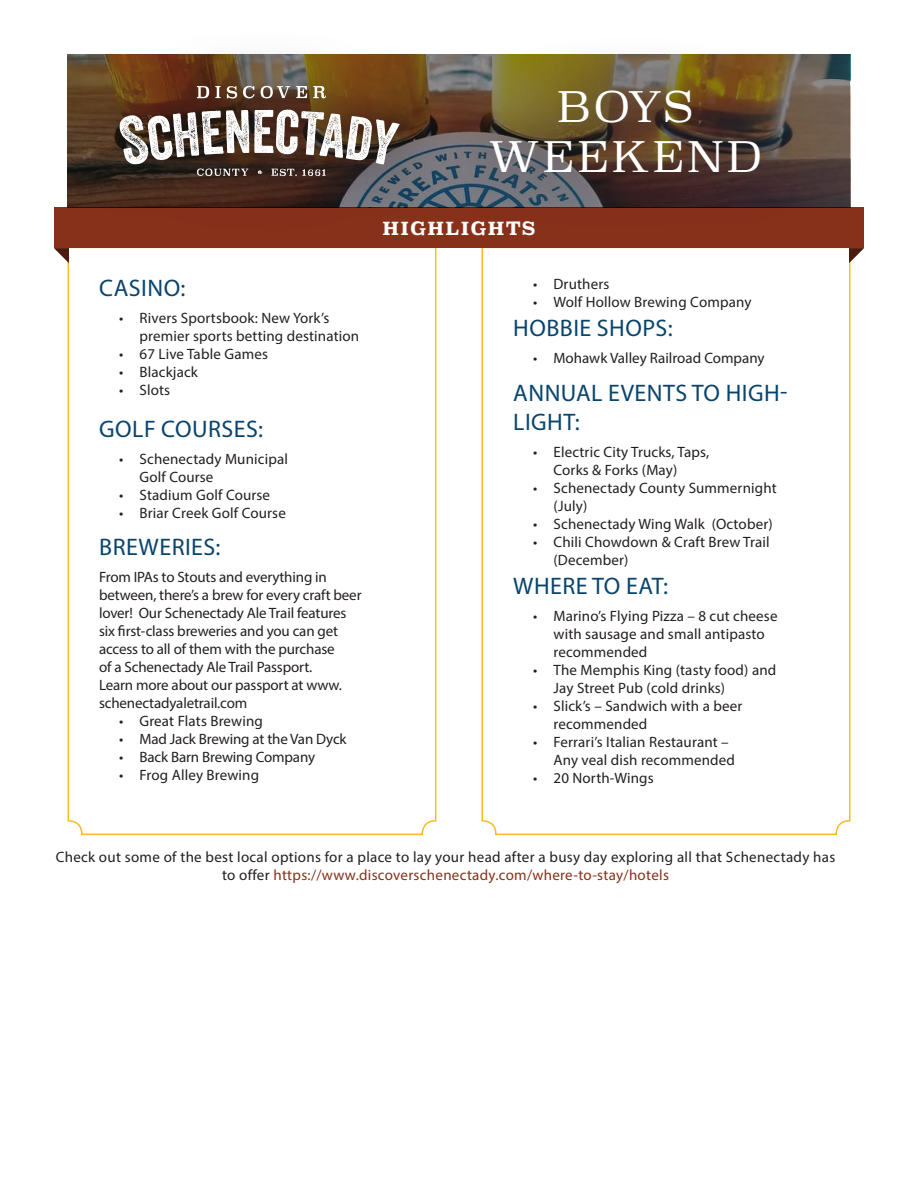
<style>
.page{position:relative;width:918px;height:1188px;background:#fff}
.page>*{position:absolute;margin:0;border:0;box-sizing:border-box;transform-origin:0 0}
.t1{font:300 42px/50.4px "Superclarendon";letter-spacing:.075em;color:#fff;text-align:center}
.t2{font:24px/28.8px "Myriad Pro";letter-spacing:.02em;color:#09446d}
.t3{font:700 18px "Superclarendon";letter-spacing:.075em;color:#fff}
.t4{font:15px/18px "Myriad Pro";letter-spacing:.01em;color:#231f20}
.t5{font:15px/18px "Myriad Pro";letter-spacing:-.01em;color:#231f20}
.s1{color:#87311a}
</style>
<div class="page">
<svg style="left:481px;top:248px;width:370px;height:588px"></svg>
<svg style="left:849px;top:248px;width:15px;height:15px"></svg>
<svg style="left:67px;top:248px;width:370px;height:588px"></svg>
<div style="left:54px;top:208px;width:810px;height:40px;background:#87311a"></div>
<img style="left:816px;top:54px;width:34px;height:154px">
<svg style="left:54px;top:248px;width:15px;height:15px"></svg>
<div style="left:63px;top:27px;width:390px;height:207px;background:#231f20;opacity:.75"></div>
<svg style="left:120px;top:86px;width:280px;height:90px"></svg>
<div style="left:437px;top:31px;width:379px;height:201px;background:#231f20;opacity:.75"></div>
<p class="t1" style="left:488px;top:85px;width:275px">BOYS<br>WEEKEND</p>
<p class="t2" style="left:99px;top:273px;width:88px">CASINO:</p>
<p class="t4" style="left:140px;top:309px;width:221px;text-indent:-20px">• Rivers Sportsbook: New York’s premier sports betting destination</p>
<p class="t4" style="left:119px;top:345px;width:150px">• 67 Live Table Games</p>
<p class="t4" style="left:119px;top:363px;width:80px">• Blackjack</p>
<p class="t4" style="left:119px;top:381px;width:52px">• Slots</p>
<p class="t2" style="left:99px;top:414px;width:166px">GOLF COURSES:</p>
<p class="t4" style="left:140px;top:449px;width:150px;text-indent:-20px">• Schenectady Municipal<br>Golf Course</p>
<p class="t4" style="left:119px;top:485px;width:152px">• Stadium Golf Course</p>
<p class="t4" style="left:119px;top:503px;width:168px">• Briar Creek Golf Course</p>
<p class="t2" style="left:99px;top:532px;width:123px">BREWERIES:</p>
<p class="t5" style="left:99px;top:568px;width:264px">From IPAs to Stouts and everything in between, there’s a brew for every craft beer lover! Our Schenectady Ale Trail features six first-class breweries and you can get access to all of them with the purchase<br>of a Schenectady Ale Trail Passport.<br>Learn more about our passport at www. schenectadyaletrail.com</p>
<p class="t4" style="left:119px;top:712px;width:145px">• Great Flats Brewing</p>
<p class="t5" style="left:119px;top:730px;width:229px">• Mad Jack Brewing at the Van Dyck</p>
<p class="t5" style="left:119px;top:748px;width:197px">• Back Barn Brewing Company</p>
<p class="t4" style="left:119px;top:766px;width:141px">• Frog Alley Brewing</p>
<p class="t3" style="left:383px;top:215px;width:154px">HIGHLIGHTS</p>
<p class="t4" style="left:533px;top:275px;width:78px">• Druthers</p>
<p class="t4" style="left:533px;top:293px;width:220px">• Wolf Hollow Brewing Company</p>
<p class="t2" style="left:513px;top:313px;width:161px">HOBBIE SHOPS:</p>
<p class="t4" style="left:533px;top:349px;width:233px">• Mohawk Valley Railroad Company</p>
<p class="t2" style="left:513px;top:378px;width:276px">ANNUAL EVENTS TO HIGH-<br>LIGHT:</p>
<p class="t4" style="left:554px;top:443px;width:157px;text-indent:-20px">• Electric City Trucks, Taps,<br>Corks &amp; Forks (May)</p>
<p class="t4" style="left:554px;top:479px;width:225px;text-indent:-20px">• Schenectady County Summernight (July)</p>
<p class="t4" style="left:533px;top:515px;width:241px">• Schenectady Wing Walk (October)</p>
<p class="t4" style="left:554px;top:533px;width:218px;text-indent:-20px">• Chili Chowdown &amp; Craft Brew Trail (December)</p>
<p class="t2" style="left:513px;top:571px;width:156px">WHERE TO EAT:</p>
<p class="t4" style="left:554px;top:606px;width:226px;text-indent:-20px">• Marino’s Flying Pizza – 8 cut cheese with sausage and small antipasto recommended</p>
<p class="t4" style="left:554px;top:660px;width:224px;text-indent:-20px">• The Memphis King (tasty food) and<br>Jay Street Pub (cold drinks)</p>
<p class="t4" style="left:554px;top:696px;width:190px;text-indent:-20px">• Slick’s – Sandwich with a beer recommended</p>
<p class="t4" style="left:554px;top:732px;width:183px;text-indent:-20px">• Ferrari’s Italian Restaurant –<br>Any veal dish recommended</p>
<p class="t4" style="left:533px;top:768px;width:122px">• 20 North-Wings</p>
<p class="t4" style="left:56px;top:848px;width:781px;text-align:center">Check out some of the best local options for a place to lay your head after a busy day exploring all that Schenectady has to offer <span class="s1">https://www.discoverschenectady.com/where-to-stay/hotels</span></p>
</div>
